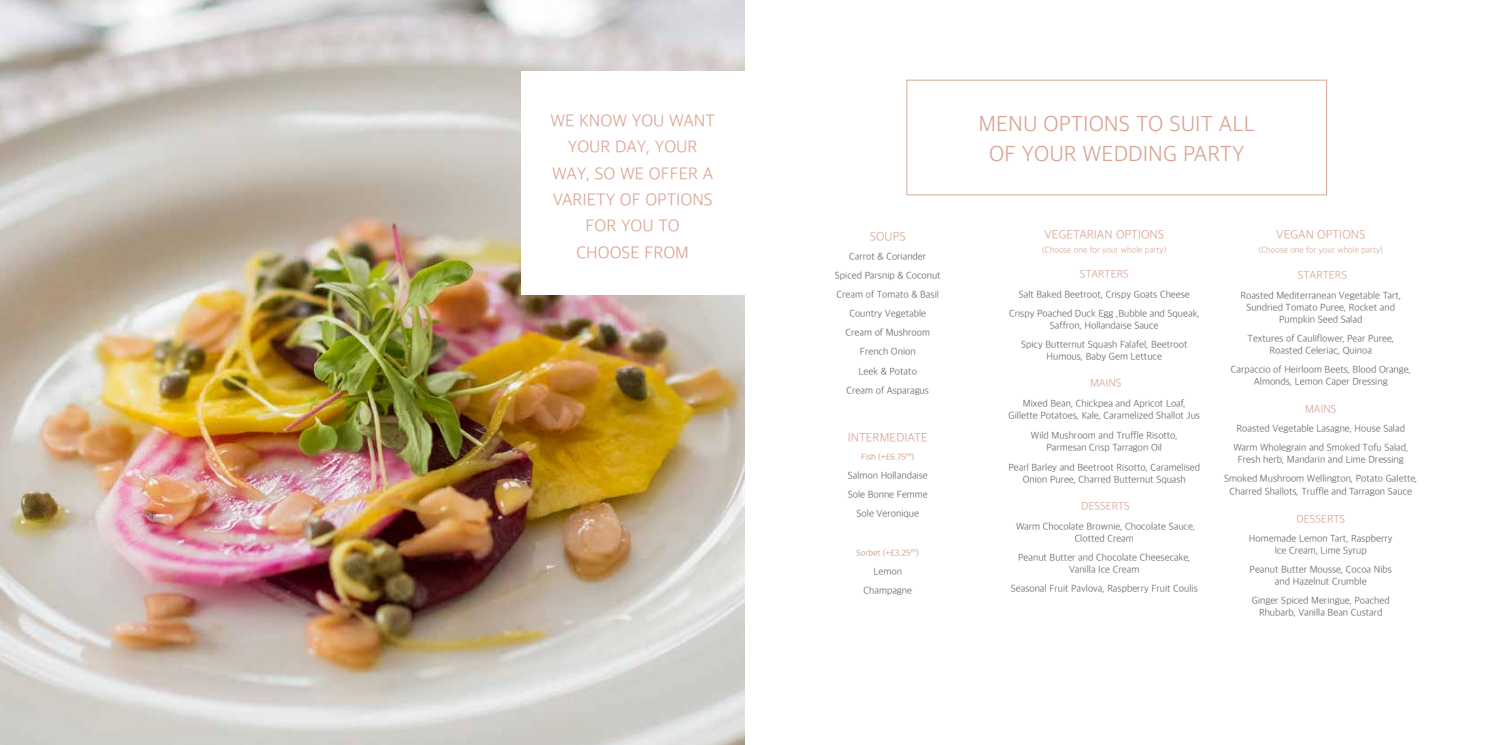
<style>
.page{position:relative;width:1489px;height:745px;background:#fff}
.page>*{position:absolute;margin:0;border:0;box-sizing:border-box;transform-origin:0 0}
.t1{font:300 22.5px/30px "Apple SD Gothic Neo";color:#d8a595;text-align:center}
.t2{font:300 17.5px/26.2px "Apple SD Gothic Neo";color:#d8a595;text-align:center}
.t3{font:300 12.5px "Apple SD Gothic Neo";color:#d8a595}
.t4{font:300 11.25px "Apple SD Gothic Neo";color:#d8a595}
.t5{font:300 10px/19.1px "Apple SD Gothic Neo";color:#646567;text-align:center}
.t6{font:300 8.75px "Apple SD Gothic Neo";color:#d8a595}
.t7{font:500 8.75px "Apple SD Gothic Neo";color:#d8a595}
</style>
<div class="page">
<img style="left:0;top:0;width:744px;height:744px">
<div style="left:521px;top:71px;width:223px;height:223px;background:#fff"></div>
<div style="left:906px;top:80px;width:420px;height:115px;border:1px solid #d8a595"></div>
<h2 class="t2" style="left:550px;top:109px;width:166px">WE KNOW YOU WANT<br>YOUR DAY, YOUR<br>WAY, SO WE OFFER A<br>VARIETY OF OPTIONS<br>FOR YOU TO<br>CHOOSE FROM</h2>
<h1 class="t1" style="left:978px;top:110px;width:278px">MENU OPTIONS TO SUIT ALL<br>OF YOUR WEDDING PARTY</h1>
<p class="t3" style="left:1044px;top:228px;width:121px">VEGETARIAN OPTIONS</p>
<p class="t6" style="left:1042px;top:245px;width:126px">(Choose one for your whole party)</p>
<p class="t4" style="left:1079px;top:268px;width:51px">STARTERS</p>
<p class="t5" style="left:1009px;top:285px;width:192px">Salt Baked Beetroot, Crispy Goats Cheese<br>Crispy Poached Duck Egg ,Bubble and Squeak,</p>
<p class="t5" style="left:1021px;top:316px;width:168px">Saffron, Hollandaise Sauce<br>Spicy Butternut Squash Falafel, Beetroot</p>
<p class="t5" style="left:1046px;top:347px;width:117px">Humous, Baby Gem Lettuce</p>
<p class="t4" style="left:1090px;top:376px;width:33px">MAINS</p>
<p class="t5" style="left:1008px;top:397px;width:193px;line-height:12.5px">Mixed Bean, Chickpea and Apricot Loaf,<br>Gillette Potatoes, Kale, Caramelized Shallot Jus</p>
<p class="t5" style="left:1030px;top:429px;width:148px;line-height:12.5px">Wild Mushroom and Truffle Risotto,<br>Parmesan Crisp Tarragon Oil</p>
<p class="t5" style="left:1008px;top:461px;width:193px;line-height:12.5px">Pearl Barley and Beetroot Risotto, Caramelised<br>Onion Puree, Charred Butternut Squash</p>
<p class="t4" style="left:1081px;top:499px;width:50px">DESSERTS</p>
<p class="t5" style="left:1016px;top:520px;width:180px;line-height:12px">Warm Chocolate Brownie, Chocolate Sauce,<br>Clotted Cream</p>
<p class="t5" style="left:1018px;top:551px;width:174px;line-height:12px">Peanut Butter and Chocolate Cheesecake,<br>Vanilla Ice Cream</p>
<p class="t5" style="left:1010px;top:579px;width:188px">Seasonal Fruit Pavlova, Raspberry Fruit Coulis</p>
<p class="t3" style="left:1276px;top:228px;width:91px">VEGAN OPTIONS</p>
<p class="t6" style="left:1258px;top:245px;width:126px">(Choose one for your whole party)</p>
<p class="t4" style="left:1297px;top:269px;width:51px">STARTERS</p>
<p class="t5" style="left:1240px;top:289px;width:162px;line-height:12px">Roasted Mediterranean Vegetable Tart,<br>Sundried Tomato Puree, Rocket and<br>Pumpkin Seed Salad</p>
<p class="t5" style="left:1247px;top:332px;width:148px;line-height:12px">Textures of Cauliflower, Pear Puree,<br>Roasted Celeriac, Quinoa</p>
<p class="t5" style="left:1230px;top:363px;width:182px;line-height:12px">Carpaccio of Heirloom Beets, Blood Orange,<br>Almonds, Lemon Caper Dressing</p>
<p class="t4" style="left:1304px;top:402px;width:33px">MAINS</p>
<p class="t5" style="left:1233px;top:419px;width:176px">Roasted Vegetable Lasagne, House Salad<br>Warm Wholegrain and Smoked Tofu Salad,</p>
<p class="t5" style="left:1224px;top:450px;width:195px">Fresh herb, Mandarin and Lime Dressing<br>Smoked Mushroom Wellington, Potato Galette,</p>
<p class="t5" style="left:1229px;top:481px;width:184px">Charred Shallots, Truffle and Tarragon Sauce</p>
<p class="t4" style="left:1296px;top:512px;width:50px">DESSERTS</p>
<p class="t5" style="left:1248px;top:532px;width:145px;line-height:12px">Homemade Lemon Tart, Raspberry<br>Ice Cream, Lime Syrup</p>
<p class="t5" style="left:1249px;top:563px;width:144px;line-height:12px">Peanut Butter Mousse, Cocoa Nibs and Hazelnut Crumble</p>
<p class="t5" style="left:1251px;top:594px;width:139px;line-height:12px">Ginger Spiced Meringue, Poached<br>Rhubarb, Vanilla Bean Custard</p>
<p class="t3" style="left:869px;top:229px;width:37px">SOUPS</p>
<p class="t5" style="left:834px;top:247px;width:107px">Carrot &amp; Coriander<br>Spiced Parsnip &amp; Coconut<br>Cream of Tomato &amp; Basil<br>Country Vegetable<br>Cream of Mushroom<br>French Onion<br>Leek &amp; Potato<br>Cream of Asparagus</p>
<p class="t3" style="left:847px;top:431px;width:81px">INTERMEDIATE</p>
<p class="t7" style="left:861px;top:452px;width:55px">Fish (+£6.75<sup>PP</sup>)</p>
<p class="t5" style="left:847px;top:466px;width:82px">Salmon Hollandaise<br>Sole Bonne Femme<br>Sole Veronique</p>
<p class="t7" style="left:856px;top:547px;width:64px">Sorbet (+£3.25<sup>PP</sup>)</p>
<p class="t5" style="left:863px;top:561px;width:50px">Lemon<br>Champagne</p>
</div>
